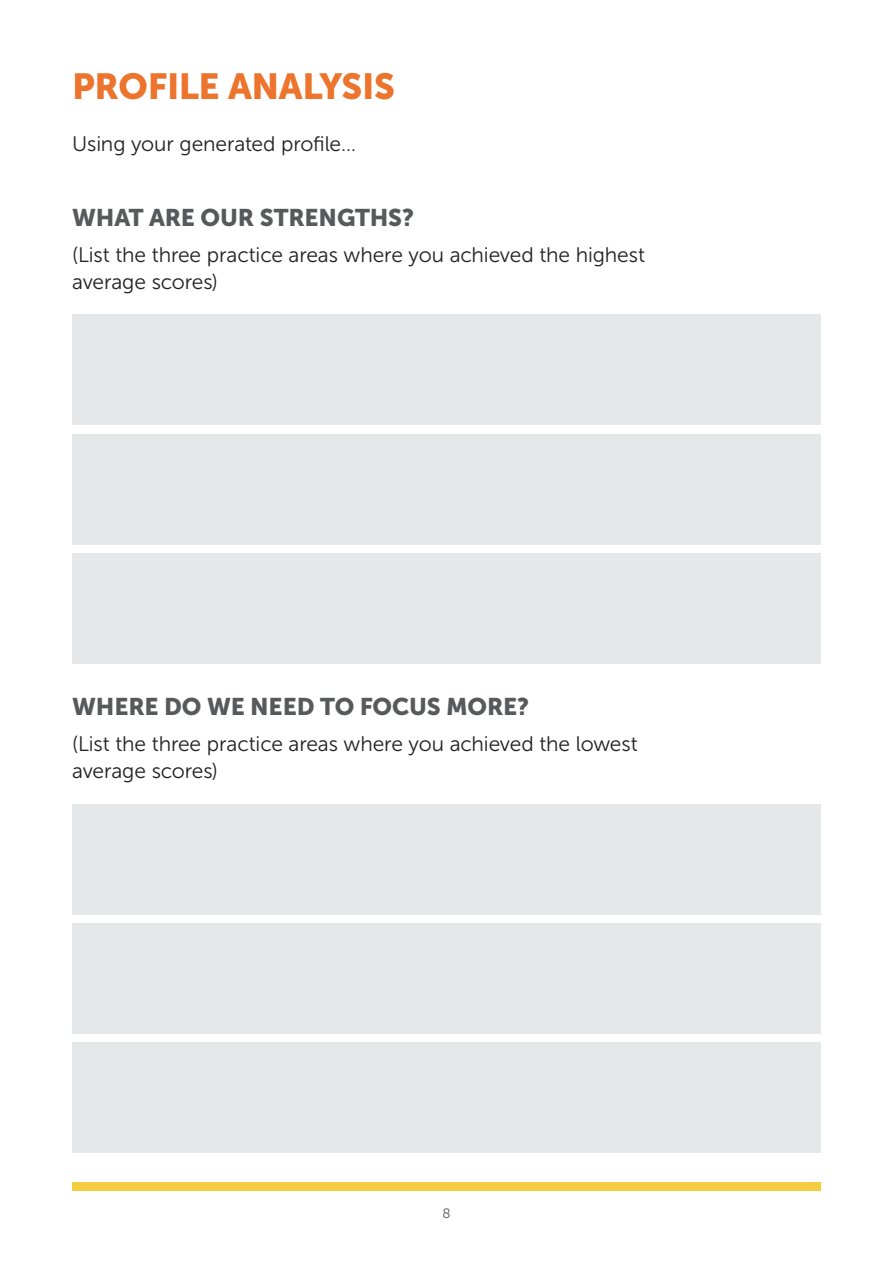
<style>
.page{position:relative;width:893px;height:1263px;background:#fff}
.page>*{position:absolute;margin:0;border:0;box-sizing:border-box;transform-origin:0 0}
.t1{font:36px "Museo Sans 900";letter-spacing:-.01em;color:#ec742d}
.t2{font:24px "Museo Sans 900";letter-spacing:-.01em;color:#58595b}
.t3{font:21px/27px "Museo Sans 300";letter-spacing:-.005em;color:#232122}
.t4{font:13.5px "Museo Sans 300";color:#58595b}
</style>
<div class="page">
<div style="left:72px;top:1182px;width:749px;height:9px;background:#f4cd41"></div>
<div style="left:72px;top:804px;width:749px;height:110px;background:#e6e7e8"></div>
<div style="left:72px;top:923px;width:749px;height:110px;background:#e6e7e8"></div>
<div style="left:72px;top:1042px;width:749px;height:110px;background:#e6e7e8"></div>
<div style="left:72px;top:315px;width:749px;height:110px;background:#e6e7e8"></div>
<div style="left:72px;top:434px;width:749px;height:110px;background:#e6e7e8"></div>
<div style="left:72px;top:553px;width:749px;height:110px;background:#e6e7e8"></div>
<h1 class="t1" style="left:72px;top:66px;width:324px">PROFILE ANALYSIS</h1>
<p class="t3" style="left:72px;top:130px;width:285px">Using your generated profile…</p>
<p class="t2" style="left:72px;top:204px;width:343px">WHAT ARE OUR STRENGTHS?</p>
<p class="t3" style="left:72px;top:241px;width:574px">(List the three practice areas where you achieved the highest average scores)</p>
<p class="t2" style="left:72px;top:693px;width:458px">WHERE DO WE NEED TO FOCUS MORE?</p>
<p class="t3" style="left:72px;top:730px;width:567px">(List the three practice areas where you achieved the lowest average scores)</p>
<p class="t4" style="left:442px;top:1206px;width:10px">8</p>
</div>
